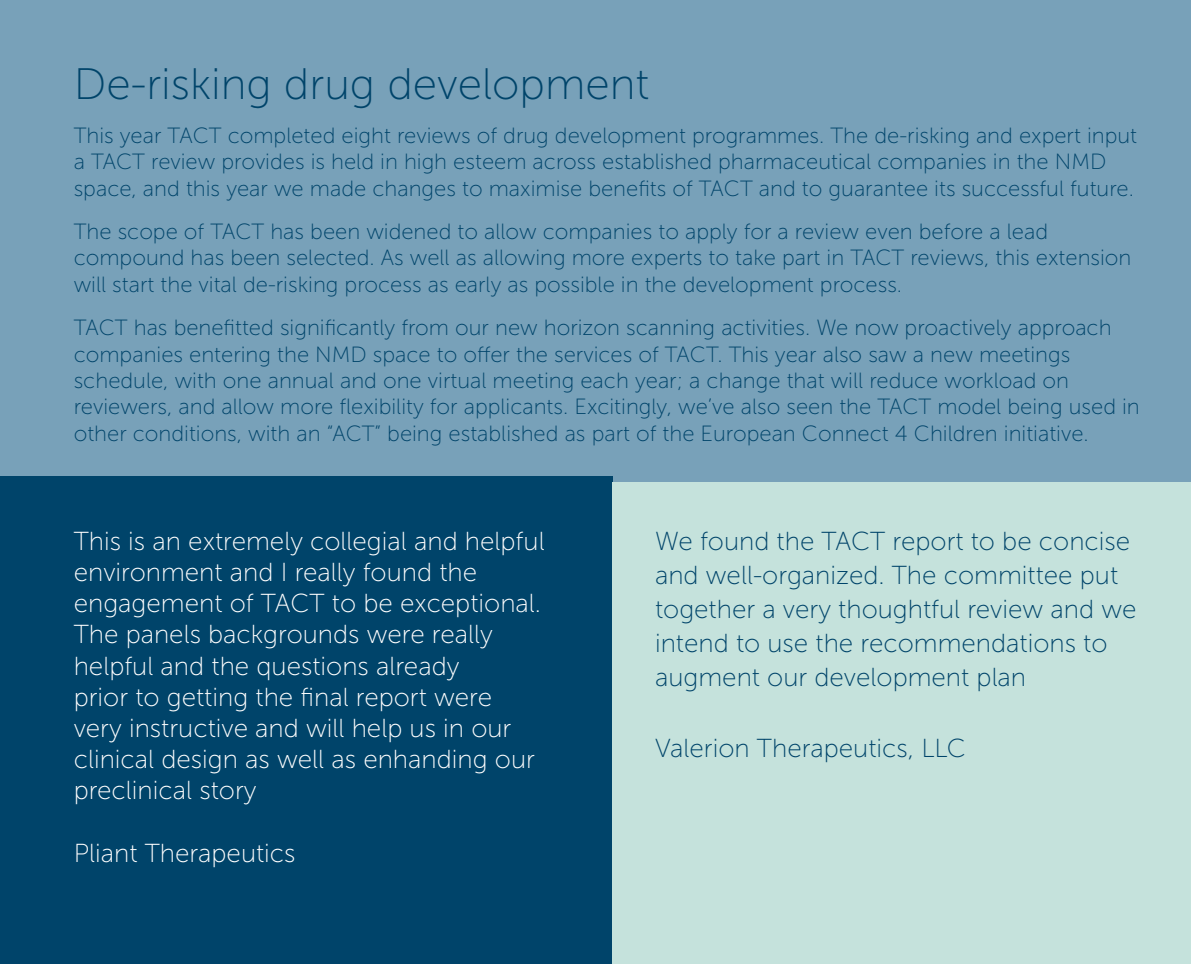
<style>
.page{position:relative;width:1191px;height:964px;background:#fff}
.page>*{position:absolute;margin:0;border:0;box-sizing:border-box;transform-origin:0 0}
.Section_Heading{font:44px "Museo Sans 100";color:#00446a}
.TREAT_Copy{font:26px/31.2px "Museo Sans 100";color:#fff}
.TREAT_Quote{font:26px/34px "Museo Sans 100";color:#00446a}
.Body_text{font:26px "Museo Sans 100";color:#00446a}
.Body_text-2{font:26px "Museo Sans 100";color:#fff}
.Section_Heading-2{font:22px/26.4px "Museo Sans 100";color:#00446a}
</style>
<div class="page">
<div style="left:0;top:0;width:1191px;height:482px;background:#78a1b9"></div>
<div style="left:0;top:476px;width:612px;height:488px;background:#00446a"></div>
<div style="left:612px;top:482px;width:579px;height:482px;background:#c5e2dc"></div>
<p class="Section_Heading" style="left:74px;top:61px;width:577px">De-risking drug development</p>
<p class="Section_Heading-2" style="left:74px;top:122px;width:1065px">This year TACT completed eight reviews of drug development programmes. The de-risking and expert input a TACT review provides is held in high esteem across established pharmaceutical companies in the NMD space, and this year we made changes to maximise benefits of TACT and to guarantee its successful future.</p>
<p class="Section_Heading-2" style="left:74px;top:218px;width:1059px">The scope of TACT has been widened to allow companies to apply for a review even before a lead compound has been selected. As well as allowing more experts to take part in TACT reviews, this extension will start the vital de-risking process as early as possible in the development process.</p>
<p class="Section_Heading-2" style="left:74px;top:315px;width:1067px">TACT has benefitted significantly from our new horizon scanning activities. We now proactively approach companies entering the NMD space to offer the services of TACT. This year also saw a new meetings schedule, with one annual and one virtual meeting each year; a change that will reduce workload on reviewers, and allow more flexibility for applicants. Excitingly, we’ve also seen the TACT model being used in other conditions, with an “ACT” being established as part of the European Connect 4 Children initiative.</p>
<p class="TREAT_Copy" style="left:74px;top:525px;width:472px">This is an extremely collegial and helpful environment and I really found the engagement of TACT to be exceptional.<br>The panels backgrounds were really helpful and the questions already<br>prior to getting the final report were very instructive and will help us in our clinical design as well as enhanding our preclinical story</p>
<p class="Body_text-2" style="left:74px;top:839px;width:223px">Pliant Therapeutics</p>
<p class="TREAT_Quote" style="left:655px;top:524px;width:483px">We found the TACT report to be concise and well-organized. The committee put together a very thoughtful review and we intend to use the recommendations to augment our development plan</p>
<p class="Body_text" style="left:655px;top:734px;width:312px">Valerion Therapeutics, LLC</p>
</div>
